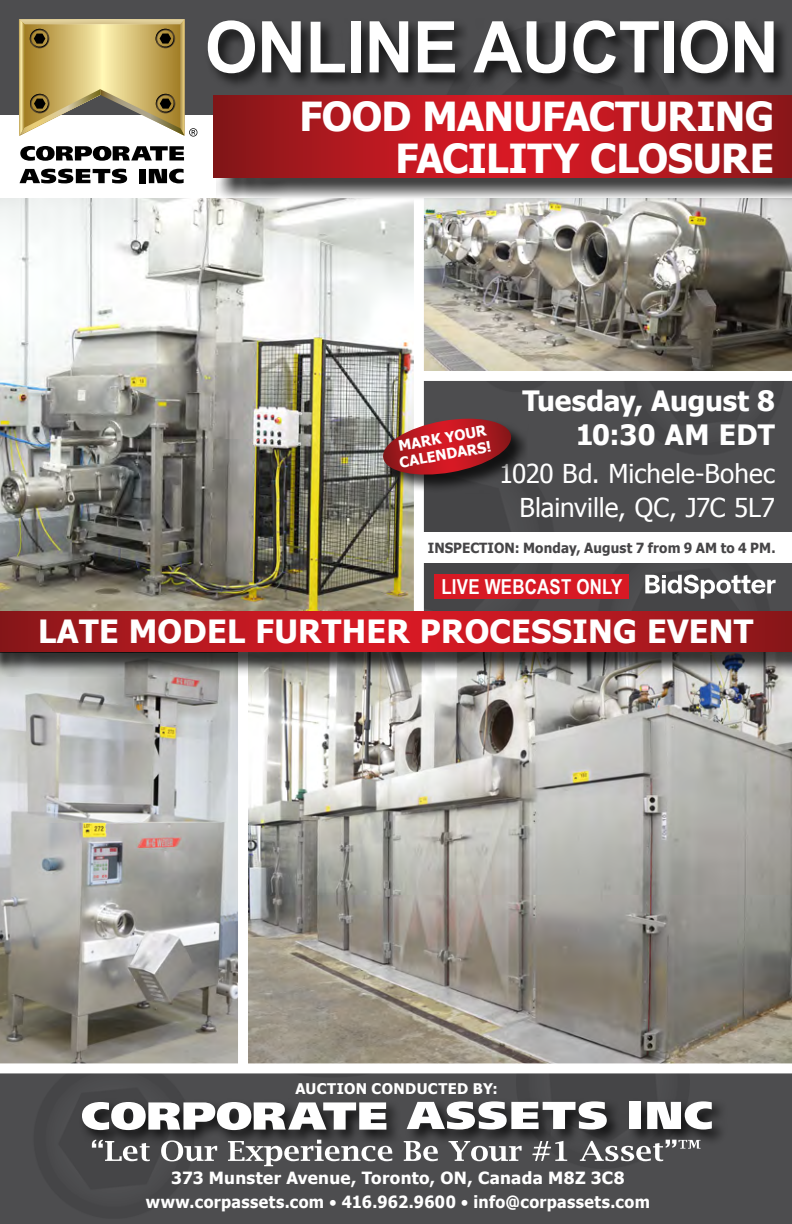
<style>
.page{position:relative;width:792px;height:1224px;background:#4d4d4f}
.page>*{position:absolute;margin:0;border:0;box-sizing:border-box;transform-origin:0 0}
.t1{font:700 71.4px "Arial";letter-spacing:-.01em;color:#fff;scale:.95 1}
.t2{font:700 40px/42px "Tahoma";letter-spacing:-.015em;color:#fff;text-align:right}
.t3{font:700 32px "Tahoma";letter-spacing:.01em;color:#fff}
.t4{font:700 28px/34px "Tahoma";letter-spacing:-.005em;color:#fff;text-align:right}
.t5{font:26px/34px "Tahoma";color:#fff;text-align:right}
.t6{font:700 20.6px "Arial Narrow";letter-spacing:.01em;color:#fff}
.t7{font:700 16.8px/24px "Tahoma";letter-spacing:.02em;color:#fff;text-align:center}
.t8{font:700 14.6px/16.6px "Tahoma";letter-spacing:.025em;color:#fff}
.t9{font:700 14px "Tahoma";letter-spacing:.01em;color:#464547;scale:.96 1}
.s1{font-size:12.6px}
</style>
<div class="page">
<img style="left:0;top:676px;width:238px;height:387px">
<img style="left:0;top:197px;width:414px;height:414px">
<img style="left:248px;top:676px;width:544px;height:387px">
<img style="left:424px;top:202px;width:368px;height:169px">
<div style="left:79px;top:1098px;width:649px;height:48px;background:#000;opacity:.75"></div>
<svg style="left:82px;top:1102px;width:304px;height:28px"></svg>
<svg style="left:407px;top:1101px;width:200px;height:29px"></svg>
<div style="left:629px;top:1102px;width:12px;height:27px;background:#fff"></div>
<svg style="left:647px;top:1101px;width:65px;height:29px"></svg>
<svg style="left:92px;top:1140px;width:58px;height:21px"></svg>
<svg style="left:161px;top:1140px;width:56px;height:21px"></svg>
<svg style="left:228px;top:1140px;width:164px;height:26px"></svg>
<svg style="left:404px;top:1141px;width:34px;height:20px"></svg>
<svg style="left:449px;top:1141px;width:73px;height:20px"></svg>
<svg style="left:532px;top:1141px;width:35px;height:20px"></svg>
<svg style="left:580px;top:1140px;width:121px;height:21px"></svg>
<div style="left:0;top:115px;width:792px;height:82px;background:#fff"></div>
<div style="left:0;top:1063px;width:792px;height:10px;background:#fff"></div>
<div style="left:414px;top:172px;width:10px;height:459px;background:#fff"></div>
<div style="left:238px;top:636px;width:10px;height:436px;background:#fff"></div>
<svg style="left:20px;top:146px;width:164px;height:15px"></svg>
<svg style="left:20px;top:169px;width:107px;height:14px"></svg>
<div style="left:139px;top:169px;width:7px;height:14px;background:#000"></div>
<svg style="left:149px;top:169px;width:35px;height:14px"></svg>
<svg style="left:19px;top:19px;width:178px;height:118px;background:#c0af79"></svg>
<div style="left:0;top:614px;width:792px;height:62px;background:#000;opacity:.75"></div>
<svg style="left:0;top:611px;width:792px;height:40px;background:#b4181f"></svg>
<div style="left:419px;top:533px;width:373px;height:30px;background:#fff"></div>
<div style="left:217px;top:98px;width:575px;height:104px;background:#000;opacity:.75"></div>
<svg style="left:213px;top:95px;width:579px;height:82px;background:#b4181f"></svg>
<div style="left:419px;top:371px;width:373px;height:10px;background:#fff"></div>
<div style="left:383px;top:418px;width:147px;height:76px;background:#000;opacity:.75"></div>
<svg style="left:381px;top:419px;width:132px;height:59px;background:#982b2e"></svg>
<div style="left:204px;top:18px;width:586px;height:72px;background:#000;opacity:.75"></div>
<div style="left:434px;top:574px;width:195px;height:24px;background:#d71924"></div>
<svg style="left:645px;top:575px;width:131px;height:24px"></svg>
<h1 class="t1" style="left:205px;top:0;width:606px">ONLINE AUCTION</h1>
<h2 class="t2" style="left:299px;top:93px;width:476px">FOOD MANUFACTURING<br>FACILITY CLOSURE</h2>
<p class="t8" style="left:395px;top:437px;width:94px;rotate:-10deg">MARK YOUR<br>CALENDARS!</p>
<h3 class="t4" style="left:522px;top:382px;width:254px">Tuesday, August 8<br>10:30 AM EDT</h3>
<h3 class="t5" style="left:499px;top:456px;width:277px">1020 Bd. Michele-Bohec<br>Blainville, QC, J7C 5L7</h3>
<p class="t9" style="left:428px;top:538px;width:364px">INSPECTION: Monday, August 7 from 9 AM to 4 PM.</p>
<p class="t6" style="left:441px;top:571px;width:183px">LIVE WEBCAST ONLY</p>
<h3 class="t3" style="left:38px;top:609px;width:717px">LATE MODEL FURTHER PROCESSING EVENT</h3>
<p class="t8" style="left:295px;top:1080px;width:204px">AUCTION CONDUCTED BY:</p>
<p class="t7" style="left:146px;top:1165px;width:506px">373 Munster Avenue, Toronto, ON, Canada M8Z 3C8 www.corpassets.com <span class="s1">•</span> 416.962.9600 <span class="s1">•</span> info@corpassets.com</p>
</div>
